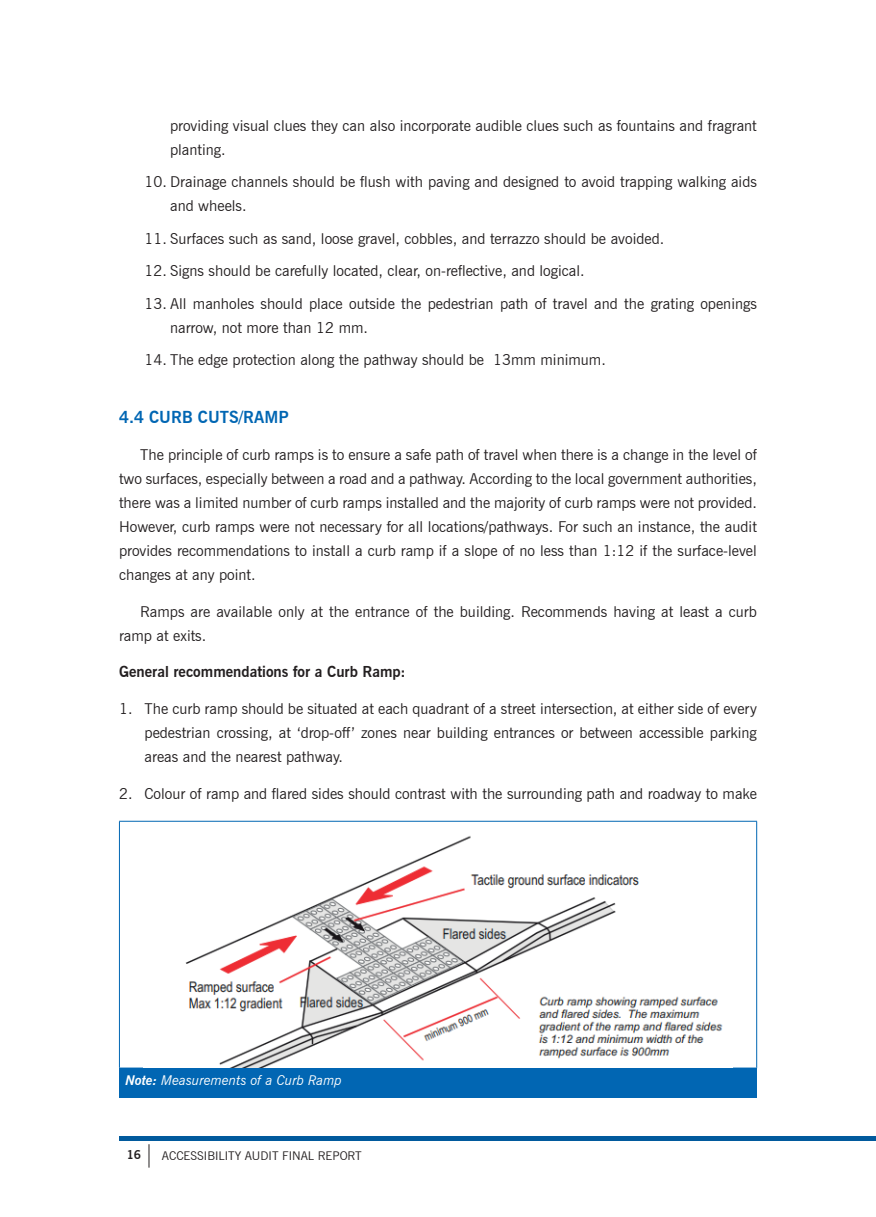
<style>
.page{position:relative;width:876px;height:1217px;background:#fff}
.page>*{position:absolute;margin:0;border:0;box-sizing:border-box;transform-origin:0 0}
.Body_Style{font:700 16.5px "News Gothic BT";color:#0166b3}
.Body_Style-2{font:15px/24px "News Gothic BT";color:#231f20}
.Body_Style-3{font:700 15px "News Gothic BT";color:#231f20}
.Body_Style-4{font:italic 13.5px "News Gothic BT";color:#fff}
.t1{font:12px "News Gothic BT";color:#231f20}
.t2{font:700 12px "News Gothic BT";color:#231f20}
.s1{font-weight:700}
</style>
<div class="page">
<div style="left:119px;top:1135px;width:744px;height:5px;background:#015a9d"></div>
<div style="left:863px;top:1135px;width:13px;height:5px;background:#015a9d"></div>
<svg style="left:149px;top:1144px;width:1px;height:23px"></svg>
<div style="left:119px;top:1067px;width:638px;height:30px;background:#0166b3"></div>
<hr style="left:119px;top:820px;width:638px;height:1px;background:#0166b3">
<hr style="left:119px;top:821px;width:1px;height:246px;background:#0166b3">
<hr style="left:756px;top:821px;width:1px;height:246px;background:#0166b3">
<img style="left:185px;top:836px;width:538px;height:231px">
<p class="Body_Style-2" style="left:170px;top:113px;width:588px">providing visual clues they can also incorporate audible clues such as fountains and fragrant planting.</p>
<p class="Body_Style-2" style="left:170px;top:169px;width:588px;text-indent:-26px">10. Drainage channels should be flush with paving and designed to avoid trapping walking aids and wheels.</p>
<p class="Body_Style-2" style="left:145px;top:226px;width:521px">11. Surfaces such as sand, loose gravel, cobbles, and terrazzo should be avoided.</p>
<p class="Body_Style-2" style="left:145px;top:258px;width:442px">12. Signs should be carefully located, clear, on-reflective, and logical.</p>
<p class="Body_Style-2" style="left:170px;top:291px;width:588px;text-indent:-26px">13. All manholes should place outside the pedestrian path of travel and the grating openings narrow, not more than 12 mm.</p>
<p class="Body_Style-2" style="left:145px;top:347px;width:463px">14. The edge protection along the pathway should be 13mm minimum.</p>
<p class="Body_Style" style="left:119px;top:407px;width:171px">4.4 CURB CUTS/RAMP</p>
<p class="Body_Style-2" style="left:119px;top:442px;width:639px;text-align:justify;text-indent:21px">The principle of curb ramps is to ensure a safe path of travel when there is a change in the level of two surfaces, especially between a road and a pathway. According to the local government authorities, there was a limited number of curb ramps installed and the majority of curb ramps were not provided.<br>However, curb ramps were not necessary for all locations/pathways. For such an instance, the audit provides recommendations to install a curb ramp if a slope of no less than 1:12 if the surface-level changes at any point.</p>
<p class="Body_Style-2" style="left:119px;top:599px;width:639px;text-indent:21px">Ramps are available only at the entrance of the building. Recommends having at least a curb ramp at exits.</p>
<p class="Body_Style-3" style="left:119px;top:662px;width:288px">General recommendations for a Curb Ramp:</p>
<p class="Body_Style-2" style="left:145px;top:696px;width:614px;text-align:justify;text-indent:-26px">1. The curb ramp should be situated at each quadrant of a street intersection, at either side of every pedestrian crossing, at ‘drop-off’ zones near building entrances or between accessible parking areas and the nearest pathway.</p>
<p class="Body_Style-2" style="left:119px;top:781px;width:639px">2. Colour of ramp and flared sides should contrast with the surrounding path and roadway to make</p>
<p class="Body_Style-4" style="left:125px;top:1071px;width:218px"><span class="s1">Note:</span> Measurements of a Curb Ramp</p>
<p class="t2" style="left:127px;top:1147px;width:16px">16</p>
<p class="t1" style="left:162px;top:1147px;width:201px">ACCESSIBILITY AUDIT FINAL REPORT</p>
</div>
